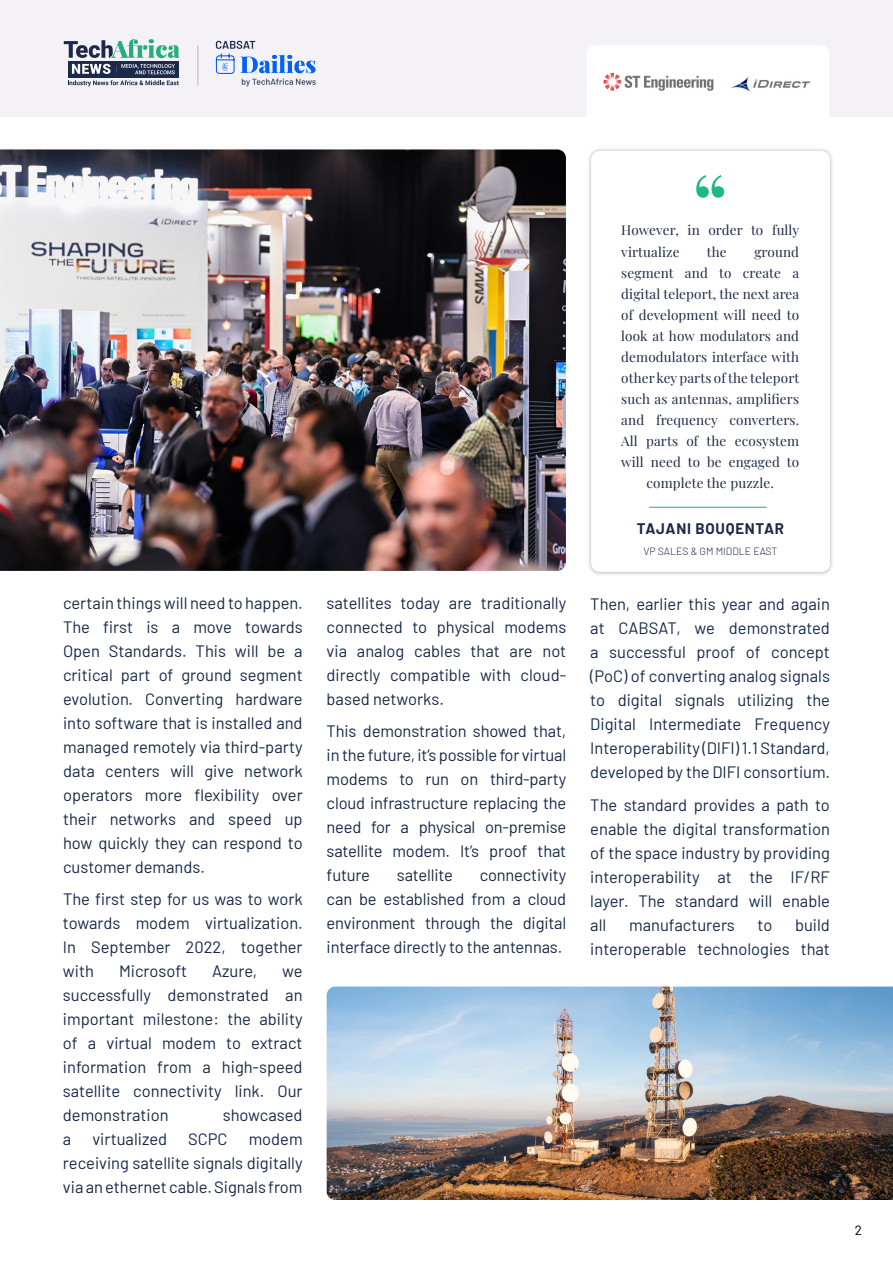
<style>
.page{position:relative;width:893px;height:1263px;background:#fff}
.page>*{position:absolute;margin:0;border:0;box-sizing:border-box;transform-origin:0 0}
.t1{font:16.5px/24px "Barlow";color:#14294a;text-align:justify}
.t2{font:700 15px "Barlow";letter-spacing:.05em;color:#1c294a}
.t3{font:13.5px/21px "Playfair Display";letter-spacing:.01em;color:#1c294a}
.t4{font:13.5px "Barlow";color:#000}
.t5{font:300 10.5px "Barlow";color:#1c294a}
</style>
<div class="page">
<div style="left:0;top:0;width:893px;height:117px;background:#f4f2f7"></div>
<div style="left:587px;top:45px;width:242px;height:101px;background:#fff;border-radius:9px"></div>
<div style="left:68px;top:61px;width:111px;height:16px;background:#1c294a"></div>
<svg style="left:64px;top:39px;width:116px;height:19px"></svg>
<svg style="left:68px;top:80px;width:111px;height:6px"></svg>
<svg style="left:72px;top:64px;width:103px;height:10px"></svg>
<hr style="left:197px;top:45px;width:1px;height:40px;background:#b3b3b3">
<svg style="left:216px;top:41px;width:100px;height:45px"></svg>
<img style="left:603px;top:72px;width:208px;height:20px">
<img style="left:0;top:149px;width:566px;height:422px">
<img style="left:327px;top:986px;width:566px;height:214px">
<div style="left:586px;top:146px;width:249px;height:430px;background:#000;opacity:.3"></div>
<div style="left:591px;top:151px;width:239px;height:421px;background:#fff;border-radius:9px"></div>
<svg style="left:696px;top:175px;width:28px;height:23px"></svg>
<hr style="left:649px;top:507px;width:118px;height:1px;background:#26ad7d">
<p class="t1" style="left:63px;top:589px;width:241px">certain things will need to happen.<br>The first is a move towards Open Standards. This will be a critical part of ground segment evolution. Converting hardware into software that is installed and managed remotely via third-party data centers will give network operators more flexibility over their networks and speed up how quickly they can respond to customer demands.</p>
<p class="t1" style="left:63px;top:886px;width:241px">The first step for us was to work towards modem virtualization.<br>In September 2022, together with</p>
<p class="t1" style="left:119px;top:958px;width:70px">Microsoft</p>
<p class="t1" style="left:212px;top:958px;width:46px">Azure,</p>
<p class="t1" style="left:63px;top:958px;width:241px;text-indent:219px">we successfully demonstrated an important milestone: the ability of a virtual modem to extract information from a high-speed satellite connectivity link. Our demonstration</p>
<p class="t1" style="left:223px;top:1102px;width:81px">showcased</p>
<p class="t1" style="left:63px;top:1126px;width:10px">a</p>
<p class="t1" style="left:92px;top:1126px;width:76px">virtualized</p>
<p class="t1" style="left:188px;top:1126px;width:41px">SCPC</p>
<p class="t1" style="left:63px;top:1126px;width:241px;text-indent:186px">modem receiving satellite signals digitally via an ethernet cable. Signals from</p>
<p class="t1" style="left:327px;top:590px;width:241px">satellites today are traditionally connected to physical modems via analog cables that are not directly compatible with cloud&shy;based networks.</p>
<p class="t1" style="left:327px;top:718px;width:241px">This demonstration showed that, in the future, it’s possible for virtual modems to run on third-party cloud infrastructure replacing the need for a physical on-premise satellite modem. It’s proof that future</p>
<p class="t1" style="left:327px;top:862px;width:241px;text-indent:153px">connectivity can be established from a cloud environment through the digital interface directly to the antennas.</p>
<p class="t1" style="left:397px;top:862px;width:57px">satellite</p>
<p class="t3" style="left:621px;top:219px;width:180px">However, in order to fully virtualize</p>
<p class="t3" style="left:707px;top:240px;width:21px">the</p>
<p class="t3" style="left:754px;top:240px;width:46px">ground</p>
<p class="t3" style="left:621px;top:261px;width:179px">segment and to create a</p>
<p class="t3" style="left:621px;top:282px;width:179px">digital teleport, the next area</p>
<p class="t3" style="left:621px;top:303px;width:179px">of development will need to</p>
<p class="t3" style="left:621px;top:324px;width:179px">look at how modulators and</p>
<p class="t3" style="left:621px;top:345px;width:179px">demodulators interface with</p>
<p class="t3" style="left:621px;top:366px;width:180px">other key parts of the teleport</p>
<p class="t3" style="left:621px;top:387px;width:179px">such as antennas, amplifiers</p>
<p class="t3" style="left:621px;top:408px;width:179px">and frequency converters.</p>
<p class="t3" style="left:621px;top:429px;width:179px">All parts of the ecosystem</p>
<p class="t3" style="left:621px;top:450px;width:179px">will need to be engaged to</p>
<p class="t3" style="left:647px;top:471px;width:129px">complete the puzzle.</p>
<p class="t2" style="left:637px;top:517px;width:149px">TAJANI BOUQENTAR</p>
<p class="t5" style="left:644px;top:543px;width:135px">VP SALES &amp; GM MIDDLE EAST</p>
<p class="t1" style="left:590px;top:591px;width:241px">Then, earlier this year and again at CABSAT, we demonstrated a successful proof of concept (PoC) of converting analog signals to digital signals utilizing the Digital Intermediate Frequency Interoperability (DIFI) 1.1 Standard, developed by the DIFI consortium.</p>
<p class="t1" style="left:590px;top:791px;width:241px">The standard provides a path to enable the digital transformation of the space industry by providing interoperability at the IF/RF layer. The standard will enable all</p>
<p class="t1" style="left:590px;top:911px;width:241px;text-align:right">build<br>interoperable technologies that</p>
<p class="t1" style="left:629px;top:911px;width:107px">manufacturers</p>
<p class="t1" style="left:758px;top:911px;width:16px">to</p>
<p class="t4" style="left:855px;top:1220px;width:9px">2</p>
</div>
